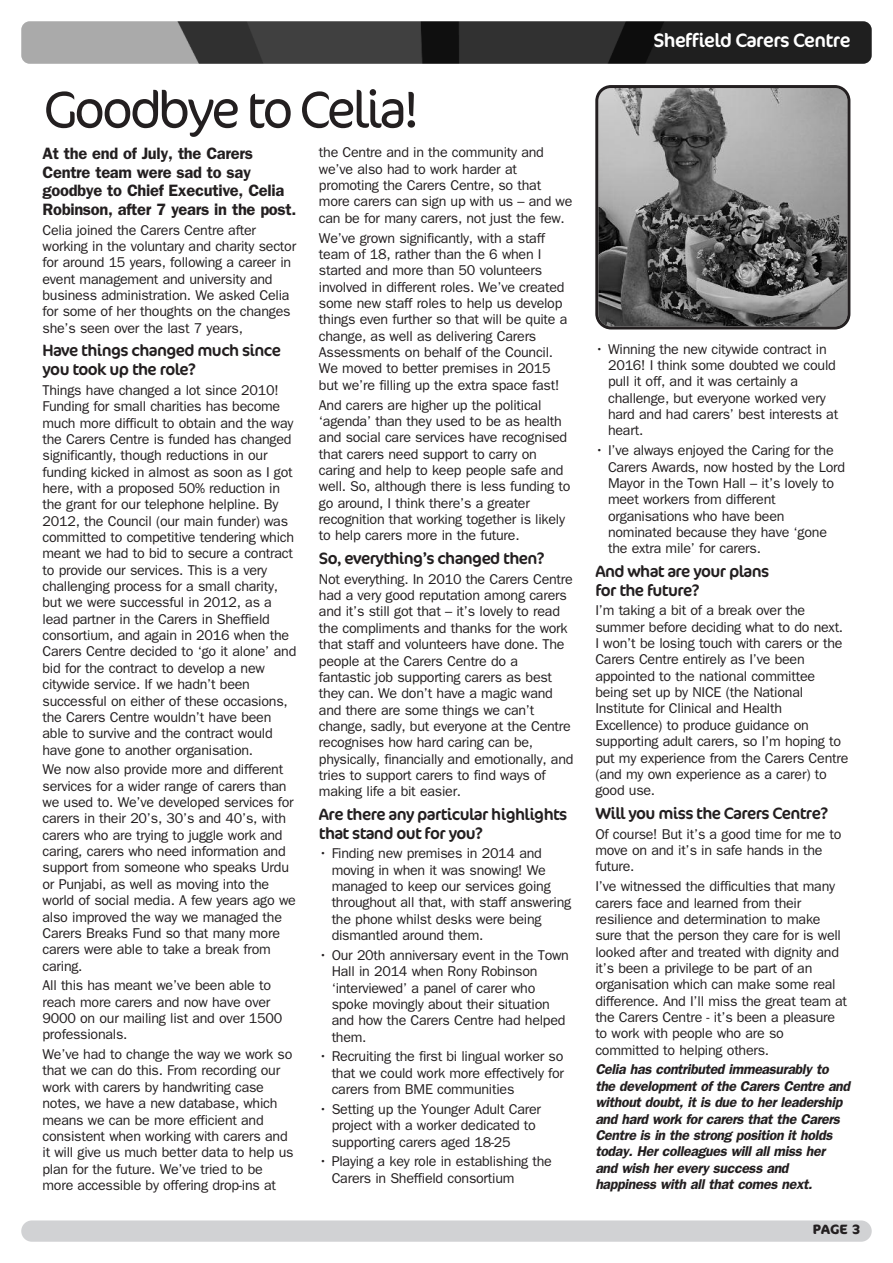
<style>
.page{position:relative;width:893px;height:1263px;background:#fff}
.page>*{position:absolute;margin:0;border:0;box-sizing:border-box;transform-origin:0 0}
.t1{font:300 52.5px "Cocon";letter-spacing:-.07em;color:#231f20}
.t2{font:19.5px "Cocon";letter-spacing:-.03em;color:#fff}
.t3{font:16.5px/18.6px "Cocon";letter-spacing:-.035em;color:#231f20}
.t4{font:600 16.5px/18.6px "Franklin Gothic";letter-spacing:-.02em;color:#231f20}
.t5{font:14.25px/16.4px "Franklin Gothic";letter-spacing:-.02em;color:#231f20}
.t6{font:italic 600 14.25px/16.4px "Franklin Gothic";letter-spacing:-.025em;color:#231f20}
.t7{font:700 13.5px "Cocon";color:#231f20}
</style>
<div class="page">
<div style="left:21px;top:1220px;width:851px;height:22px;background:#d1d2d4;border-radius:11px"></div>
<img style="left:21px;top:21px;width:851px;height:43px;border-radius:9px">
<svg style="left:595px;top:85px;width:255px;height:244px;background:#787878"></svg>
<h1 class="t1" style="left:43px;top:79px;width:379px">Goodbye to Celia!</h1>
<p class="t4" style="left:43px;top:145px;width:255px">At the end of July, the Carers<br>Centre team were sad to say goodbye to Chief Executive, Celia<br>Robinson, after 7 years in the post.</p>
<p class="t5" style="left:43px;top:222px;width:255px">Celia joined the Carers Centre after working in the voluntary and charity sector for around 15 years, following a career in event management and university and business administration. We asked Celia for some of her thoughts on the changes she’s seen over the last 7 years,</p>
<p class="t3" style="left:43px;top:342px;width:240px">Have things changed much since you took up the role?</p>
<p class="t5" style="left:43px;top:382px;width:255px">Things have changed a lot since 2010!<br>Funding for small charities has become much more difficult to obtain and the way the Carers Centre is funded has changed significantly, though reductions in our funding kicked in almost as soon as I got here, with a proposed 50% reduction in the grant for our telephone helpline. By 2012, the Council (our main funder) was committed to competitive tendering which meant we had to bid to secure a contract to provide our services. This is a very challenging process for a small charity, but we were successful in 2012, as a lead partner in the Carers in Sheffield consortium, and again in 2016 when the Carers Centre decided to ‘go it alone’ and bid for the contract to develop a new citywide service. If we hadn’t been successful on either of these occasions, the Carers Centre wouldn’t have been able to survive and the contract would have gone to another organisation.</p>
<p class="t5" style="left:43px;top:761px;width:255px">We now also provide more and different services for a wider range of carers than we used to. We’ve developed services for carers in their 20’s, 30’s and 40’s, with carers who are trying to juggle work and caring, carers who need information and support from someone who speaks Urdu or Punjabi, as well as moving into the world of social media. A few years ago we also improved the way we managed the Carers Breaks Fund so that many more carers were able to take a break from caring.</p>
<p class="t5" style="left:43px;top:977px;width:241px">All this has meant we’ve been able to reach more carers and now have over<br>9000 on our mailing list and over 1500 professionals.</p>
<p class="t5" style="left:43px;top:1046px;width:252px">We’ve had to change the way we work so that we can do this. From recording our work with carers by handwriting case notes, we have a new database, which means we can be more efficient and consistent when working with carers and it will give us much better data to help us plan for the future. We’ve tried to be more accessible by offering drop-ins at</p>
<p class="t5" style="left:319px;top:145px;width:255px">the Centre and in the community and we’ve also had to work harder at promoting the Carers Centre, so that more carers can sign up with us – and we can be for many carers, not just the few.</p>
<p class="t5" style="left:319px;top:230px;width:250px">We’ve grown significantly, with a staff team of 18, rather than the 6 when I started and more than 50 volunteers involved in different roles. We’ve created some new staff roles to help us develop things even further so that will be quite a change, as well as delivering Carers Assessments on behalf of the Council.<br>We moved to better premises in 2015 but we’re filling up the extra space fast!</p>
<p class="t5" style="left:319px;top:397px;width:253px">And carers are higher up the political ‘agenda’ than they used to be as health and social care services have recognised that carers need support to carry on caring and help to keep people safe and well. So, although there is less funding to go around, I think there’s a greater recognition that working together is likely to help carers more in the future.</p>
<p class="t3" style="left:319px;top:549px;width:227px">So, everything’s changed then?</p>
<p class="t5" style="left:319px;top:571px;width:256px">Not everything. In 2010 the Carers Centre had a very good reputation among carers and it’s still got that – it’s lovely to read the compliments and thanks for the work that staff and volunteers have done. The people at the Carers Centre do a fantastic job supporting carers as best they can. We don’t have a magic wand and there are some things we can’t change, sadly, but everyone at the Centre recognises how hard caring can be, physically, financially and emotionally, and tries to support carers to find ways of making life a bit easier.</p>
<p class="t3" style="left:319px;top:805px;width:250px">Are there any particular highlights that stand out for you?</p>
<p class="t5" style="left:332px;top:845px;width:241px;text-indent:-13px">• Finding new premises in 2014 and moving in when it was snowing! We managed to keep our services going throughout all that, with staff answering the phone whilst desks were being dismantled around them.</p>
<p class="t5" style="left:332px;top:947px;width:239px;text-indent:-13px">• Our 20th anniversary event in the Town<br>Hall in 2014 when Rony Robinson ‘interviewed’ a panel of carer who spoke movingly about their situation and how the Carers Centre had helped them.</p>
<p class="t5" style="left:332px;top:1048px;width:234px;text-align:justify;text-indent:-13px">• Recruiting the first bi lingual worker so that we could work more effectively for carers from BME communities</p>
<p class="t5" style="left:332px;top:1101px;width:211px;text-indent:-13px">• Setting up the Younger Adult Carer project with a worker dedicated to supporting carers aged 18-25</p>
<p class="t5" style="left:332px;top:1153px;width:222px;text-indent:-13px">• Playing a key role in establishing the<br>Carers in Sheffield consortium</p>
<h2 class="t2" style="left:653px;top:29px;width:199px">Sheffield Carers Centre</h2>
<p class="t5" style="left:608px;top:341px;width:232px;text-indent:-13px">• Winning the new citywide contract in<br>2016! I think some doubted we could pull it off, and it was certainly a challenge, but everyone worked very hard and had carers’ best interests at heart.</p>
<p class="t5" style="left:608px;top:442px;width:239px;text-indent:-13px">• I’ve always enjoyed the Caring for the<br>Carers Awards, now hosted by the Lord<br>Mayor in the Town Hall – it’s lovely to meet workers from different organisations who have been nominated because they have ‘gone the extra mile’ for carers.</p>
<p class="t3" style="left:595px;top:562px;width:175px">And what are your plans for the future?</p>
<p class="t5" style="left:595px;top:602px;width:255px">I’m taking a bit of a break over the summer before deciding what to do next.<br>I won’t be losing touch with carers or the Carers Centre entirely as I’ve been appointed to the national committee being set up by NICE (the National Institute for Clinical and Health Excellence) to produce guidance on supporting adult carers, so I’m hoping to put my experience from the Carers Centre (and my own experience as a carer) to good use.</p>
<p class="t3" style="left:595px;top:804px;width:234px">Will you miss the Carers Centre?</p>
<p class="t5" style="left:595px;top:826px;width:248px">Of course! But it’s a good time for me to move on and it’s in safe hands in the future.</p>
<p class="t5" style="left:595px;top:878px;width:253px">I’ve witnessed the difficulties that many carers face and learned from their resilience and determination to make sure that the person they care for is well looked after and treated with dignity and it’s been a privilege to be part of an organisation which can make some real difference. And I’ll miss the great team at the Carers Centre - it’s been a pleasure to work with people who are so committed to helping others.</p>
<p class="t6" style="left:595px;top:1062px;width:256px">Celia has contributed immeasurably to the development of the Carers Centre and without doubt, it is due to her leadership and hard work for carers that the Carers Centre is in the strong position it holds today. Her colleagues will all miss her and wish her every success and happiness with all that comes next.</p>
<p class="t7" style="left:813px;top:1221px;width:49px">PAGE 3</p>
</div>
